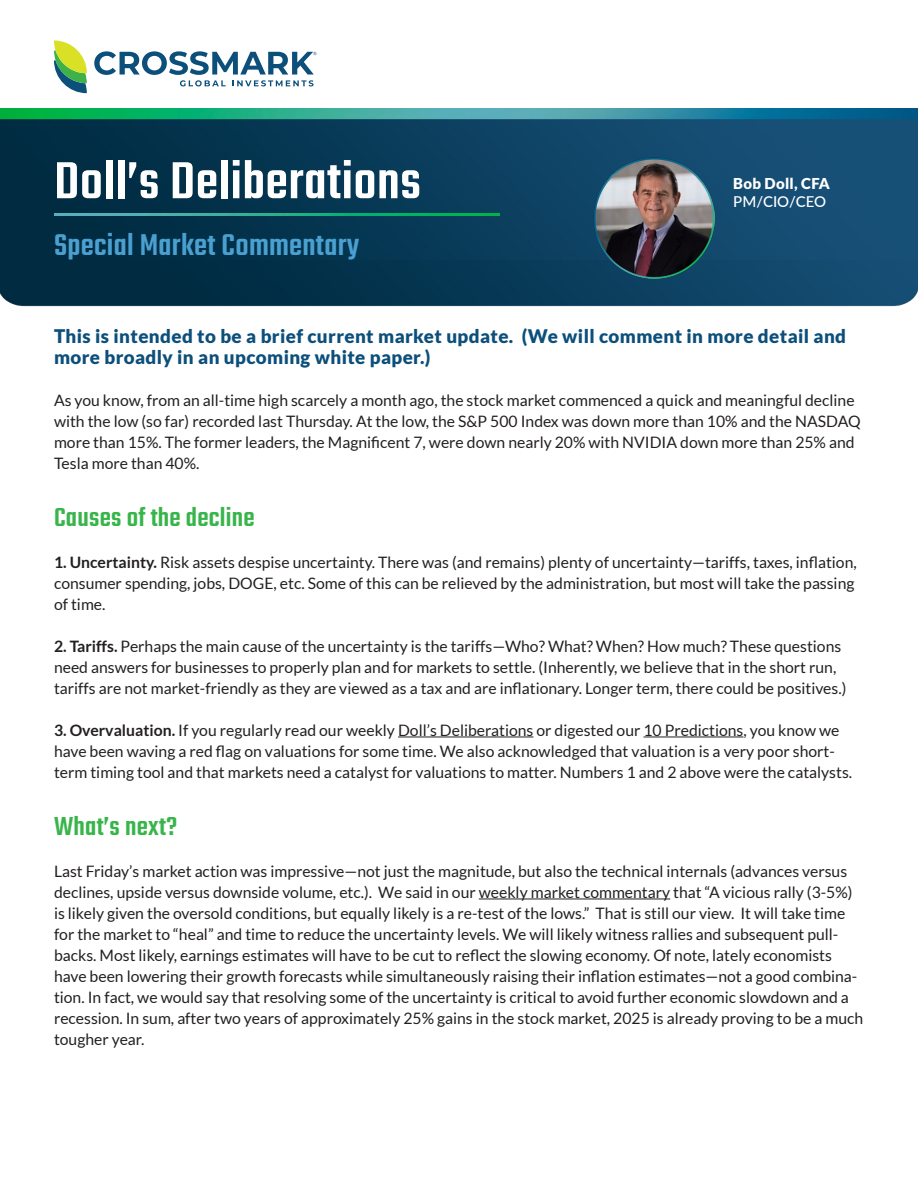
<style>
.page{position:relative;width:918px;height:1188px;background:#fff}
.page>*{position:absolute;margin:0;border:0;box-sizing:border-box;transform-origin:0 0}
.t1{font:500 57px "Teko";letter-spacing:.01em;color:#fff}
.t2{font:500 33px "Teko";letter-spacing:.01em;color:#4aa1d1}
.t3{font:500 28.5px "Teko";letter-spacing:.01em;color:#38b54a}
.t4{font:900 18.75px/21px "Lato";letter-spacing:.02em;color:#0c4f7b}
.t5{font:15.75px/21px "Lato";color:#231f20}
.t6{font:900 15px "Lato";letter-spacing:.02em;color:#fff}
.t7{font:500 15px "Lato";color:#fff}
.s1{font-weight:700}
</style>
<div class="page">
<img style="left:0;top:108px;width:918px;height:152px">
<svg style="left:54px;top:40px;width:33px;height:53px"></svg>
<svg style="left:94px;top:51px;width:223px;height:35px"></svg>
<img style="left:0;top:260px;width:918px;height:47px">
<img style="left:54px;top:214px;width:446px;height:2px">
<hr style="left:398px;top:737px;width:135px;height:1px;background:#231f20">
<hr style="left:644px;top:737px;width:99px;height:1px;background:#231f20">
<hr style="left:479px;top:899px;width:191px;height:1px;background:#231f20">
<img style="left:593px;top:157px;width:122px;height:122px">
<h1 class="t1" style="left:54px;top:148px;width:368px">Doll’s Deliberations</h1>
<h2 class="t2" style="left:54px;top:226px;width:307px">Special Market Commentary</h2>
<p class="t6" style="left:733px;top:175px;width:98px">Bob Doll, CFA</p>
<p class="t7" style="left:733px;top:191px;width:94px">PM/CIO/CEO</p>
<p class="t4" style="left:54px;top:325px;width:794px">This is intended to be a brief current market update. (We will comment in more detail and more broadly in an upcoming white paper.)</p>
<p class="t5" style="left:54px;top:390px;width:808px">As you know, from an all-time high scarcely a month ago, the stock market commenced a quick and meaningful decline with the low (so far) recorded last Thursday. At the low, the S&amp;P 500 Index was down more than 10% and the NASDAQ more than 15%. The former leaders, the Magnificent 7, were down nearly 20% with NVIDIA down more than 25% and Tesla more than 40%.</p>
<h3 class="t3" style="left:54px;top:501px;width:202px">Causes of the decline</h3>
<p class="t5" style="left:54px;top:552px;width:804px"><span class="s1">1. Uncertainty.</span> Risk assets despise uncertainty. There was (and remains) plenty of uncertainty—tariffs, taxes, inflation, consumer spending, jobs, DOGE, etc. Some of this can be relieved by the administration, but most will take the passing of time.</p>
<p class="t5" style="left:54px;top:636px;width:794px"><span class="s1">2. Tariffs.</span> Perhaps the main cause of the uncertainty is the tariffs—Who? What? When? How much? These questions need answers for businesses to properly plan and for markets to settle. (Inherently, we believe that in the short run, tariffs are not market-friendly as they are viewed as a tax and are inflationary. Longer term, there could be positives.)</p>
<p class="t5" style="left:54px;top:720px;width:800px"><span class="s1">3. Overvaluation.</span> If you regularly read our weekly Doll’s Deliberations or digested our 10 Predictions, you know we have been waving a red flag on valuations for some time. We also acknowledged that valuation is a very poor short&shy;term timing tool and that markets need a catalyst for valuations to matter. Numbers 1 and 2 above were the catalysts.</p>
<h3 class="t3" style="left:54px;top:810px;width:125px">What’s next?</h3>
<p class="t5" style="left:54px;top:861px;width:811px">Last Friday’s market action was impressive—not just the magnitude, but also the technical internals (advances versus declines, upside versus downside volume, etc.). We said in our weekly market commentary that “A vicious rally (3-5%) is likely given the oversold conditions, but equally likely is a re-test of the lows.” That is still our view. It will take time for the market to “heal” and time to reduce the uncertainty levels. We will likely witness rallies and subsequent pull&shy;backs. Most likely, earnings estimates will have to be cut to reflect the slowing economy. Of note, lately economists have been lowering their growth forecasts while simultaneously raising their inflation estimates—not a good combina&shy;tion. In fact, we would say that resolving some of the uncertainty is critical to avoid further economic slowdown and a recession. In sum, after two years of approximately 25% gains in the stock market, 2025 is already proving to be a much tougher year.</p>
</div>
